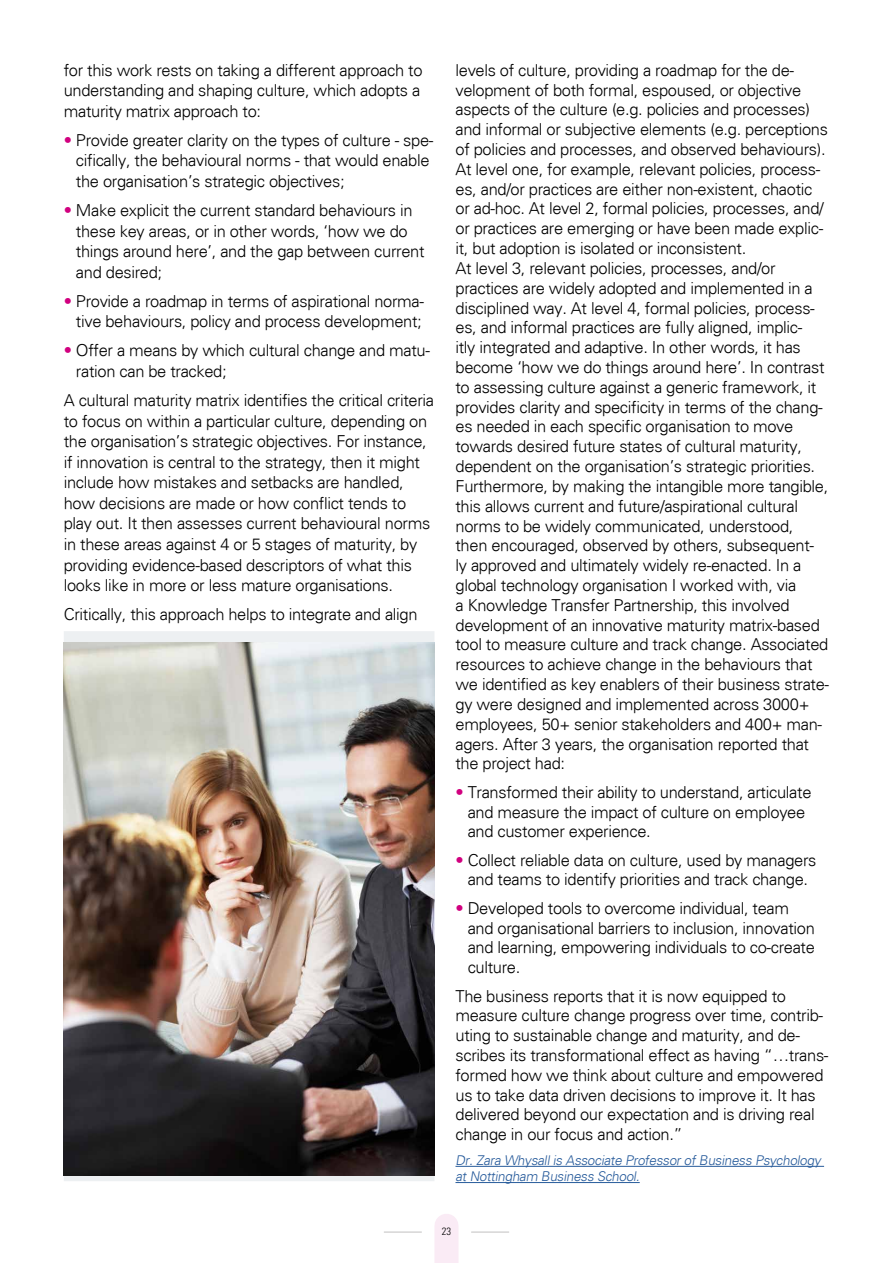
<style>
.page{position:relative;width:893px;height:1263px;background:#fff}
.page>*{position:absolute;margin:0;border:0;box-sizing:border-box;transform-origin:0 0}
.t1{font:300 16.5px/19.8px "Univers";letter-spacing:-.02em;color:#000}
.t2{font:italic 300 13.5px/16.2px "Univers";color:#275b9b}
.t3{font:300 condensed 10.5px "Univers";color:#000}
.s1{color:#d1007f}
</style>
<div class="page">
<hr style="left:384px;top:1232px;width:37px;height:1px;background:#c1c0c0">
<hr style="left:471px;top:1232px;width:38px;height:1px;background:#c1c0c0">
<div style="left:434px;top:1226px;width:24px;height:37px;background:#faebf5"></div>
<div style="left:64px;top:631px;width:370px;height:12px;background:#edf0f2"></div>
<svg style="left:64px;top:1175px;width:370px;height:6px;background:#c9cbcd"></svg>
<hr style="left:455px;top:1166px;width:369px;height:1px;background:#275b9b">
<hr style="left:455px;top:1182px;width:185px;height:1px;background:#275b9b">
<img style="left:64px;top:642px;width:370px;height:533px">
<p class="t1" style="left:64px;top:60px;width:360px;line-height:20.5px">for this work rests on taking a different approach to understanding and shaping culture, which adopts a maturity matrix approach to:</p>
<p class="t1" style="left:76px;top:130px;width:359px;line-height:20.5px;text-indent:-12px"><span class="s1">•</span> Provide greater clarity on the types of culture - spe&shy;cifically, the behavioural norms - that would enable the organisation’s strategic objectives;</p>
<p class="t1" style="left:76px;top:200px;width:350px;line-height:20.5px;text-indent:-12px"><span class="s1">•</span> Make explicit the current standard behaviours in these key areas, or in other words, ‘how we do things around here’, and the gap between current and desired;</p>
<p class="t1" style="left:64px;top:291px;width:362px;line-height:20.5px;text-align:center"><span class="s1">•</span> Provide a roadmap in terms of aspirational norma&shy;tive behaviours, policy and process development;</p>
<p class="t1" style="left:76px;top:340px;width:356px;line-height:20.5px;text-indent:-12px"><span class="s1">•</span> Offer a means by which cultural change and matu&shy;ration can be tracked;</p>
<p class="t1" style="left:64px;top:390px;width:372px;line-height:20.5px">A cultural maturity matrix identifies the critical criteria to focus on within a particular culture, depending on the organisation’s strategic objectives. For instance, if innovation is central to the strategy, then it might include how mistakes and setbacks are handled, how decisions are made or how conflict tends to play out. It then assesses current behavioural norms in these areas against 4 or 5 stages of maturity, by providing evidence-based descriptors of what this looks like in more or less mature organisations.</p>
<p class="t1" style="left:64px;top:604px;width:355px">Critically, this approach helps to integrate and align</p>
<p class="t1" style="left:455px;top:60px;width:375px">levels of culture, providing a roadmap for the de&shy;velopment of both formal, espoused, or objective aspects of the culture (e.g. policies and processes) and informal or subjective elements (e.g. perceptions of policies and processes, and observed behaviours).<br>At level one, for example, relevant policies, process&shy;es, and/or practices are either non-existent, chaotic or ad-hoc. At level 2, formal policies, processes, and/ or practices are emerging or have been made explic&shy;it, but adoption is isolated or inconsistent.<br>At level 3, relevant policies, processes, and/or practices are widely adopted and implemented in a disciplined way. At level 4, formal policies, process&shy;es, and informal practices are fully aligned, implic-<br>itly integrated and adaptive. In other words, it has become ‘how we do things around here’. In contrast to assessing culture against a generic framework, it provides clarity and specificity in terms of the chang&shy;es needed in each specific organisation to move towards desired future states of cultural maturity, dependent on the organisation’s strategic priorities.<br>Furthermore, by making the intangible more tangible, this allows current and future/aspirational cultural norms to be widely communicated, understood, then encouraged, observed by others, subsequent&shy;ly approved and ultimately widely re-enacted. In a global technology organisation I worked with, via<br>a Knowledge Transfer Partnership, this involved development of an innovative maturity matrix-based tool to measure culture and track change. Associated resources to achieve change in the behaviours that we identified as key enablers of their business strate&shy;gy were designed and implemented across 3000+ employees, 50+ senior stakeholders and 400+ man&shy;agers. After 3 years, the organisation reported that the project had:</p>
<p class="t1" style="left:468px;top:782px;width:345px;text-indent:-12px"><span class="s1">•</span> Transformed their ability to understand, articulate and measure the impact of culture on employee and customer experience.</p>
<p class="t1" style="left:455px;top:850px;width:362px;text-align:center"><span class="s1">•</span> Collect reliable data on culture, used by managers and teams to identify priorities and track change.</p>
<p class="t1" style="left:468px;top:898px;width:349px;text-indent:-12px"><span class="s1">•</span> Developed tools to overcome individual, team and organisational barriers to inclusion, innovation and learning, empowering individuals to co-create culture.</p>
<p class="t1" style="left:455px;top:986px;width:375px">The business reports that it is now equipped to measure culture change progress over time, contrib&shy;uting to sustainable change and maturity, and de&shy;scribes its transformational effect as having “…trans&shy;formed how we think about culture and empowered us to take data driven decisions to improve it. It has delivered beyond our expectation and is driving real change in our focus and action.”</p>
<p class="t2" style="left:455px;top:1152px;width:369px">Dr.Zara Whysallis Associate ProfessorofBusiness Psychology atNottingham Business School.</p>
<p class="t3" style="left:442px;top:1225px;width:11px">23</p>
</div>
